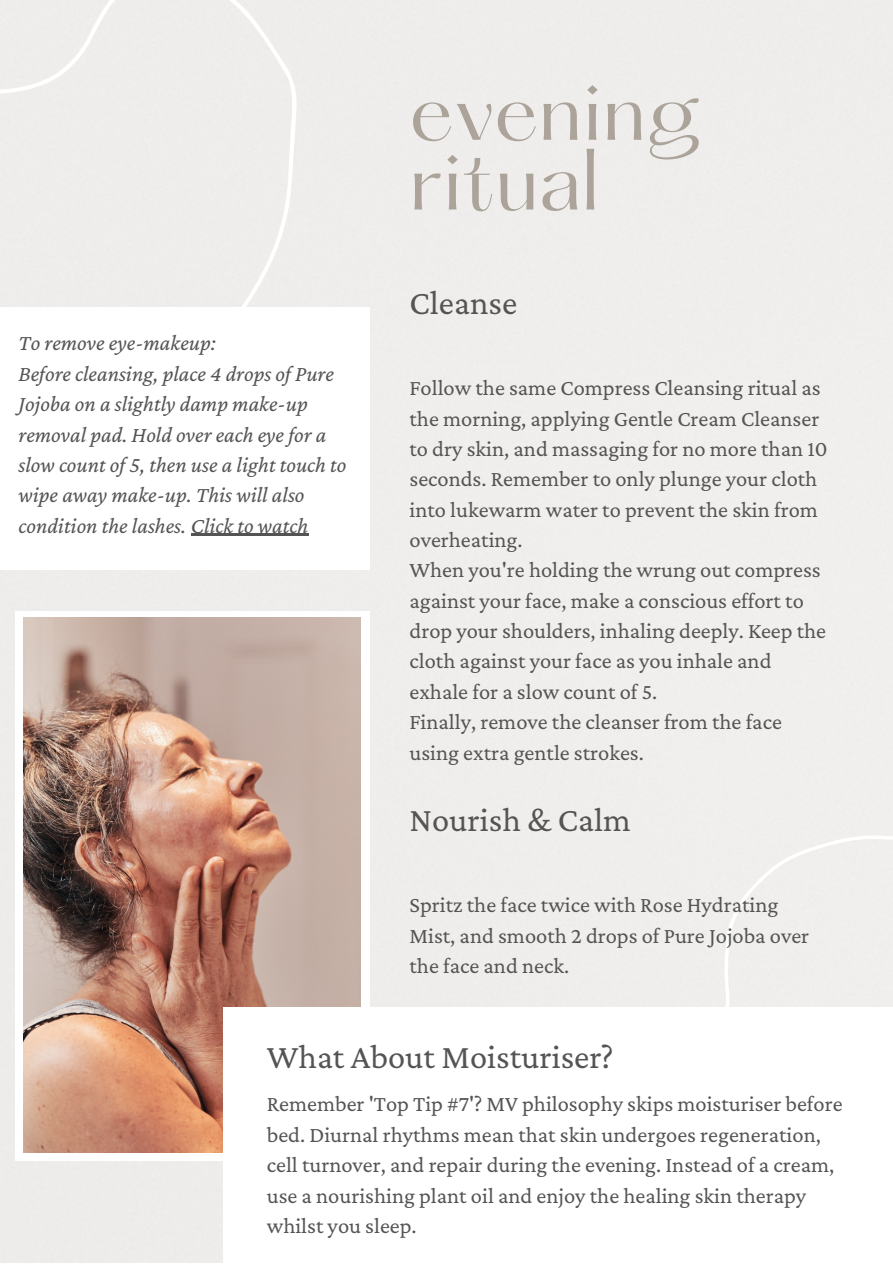
<style>
.page{position:relative;width:893px;height:1264px;background:#fff}
.page>*{position:absolute;margin:0;border:0;box-sizing:border-box;transform-origin:0 0}
.t1{font:75.9px/69.8px "Hatton";color:#aca49b}
.t2{font:34.5px "Crimson Pro";color:#545454}
.t3{font:22.5px/30.3px "Crimson Pro";color:#545454}
.t4{font:italic 22.5px/30.3px "Crimson Pro";color:#545454}
</style>
<div class="page">
<div style="left:0;top:0;width:381px;height:532px;background:#efedec"></div>
<div style="left:556px;top:731px;width:336px;height:276px;background:#f0efed"></div>
<img style="left:23px;top:617px;width:337px;height:535px">
<div style="left:0;top:308px;width:369px;height:261px;background:#fff"></div>
<hr style="left:191px;top:533px;width:117px;height:3px;background:#545454">
<div style="left:223px;top:1007px;width:669px;height:255px;background:#fff"></div>
<h1 class="t1" style="left:409px;top:84px;width:294px">evening ritual</h1>
<p class="t4" style="left:19px;top:327px;width:329px">To remove eye-makeup:<br>Before cleansing, place 4 drops of Pure Jojoba on a slightly damp make-up removal pad. Hold over each eye for a slow count of 5, then use a light touch to wipe away make-up. This will also condition the lashes. Click to watch</p>
<h2 class="t2" style="left:409px;top:283px;width:109px">Cleanse</h2>
<p class="t3" style="left:409px;top:372px;width:419px">Follow the same Compress Cleansing ritual as the morning, applying Gentle Cream Cleanser to dry skin, and massaging for no more than 10 seconds. Remember to only plunge your cloth into lukewarm water to prevent the skin from overheating.<br>When you're holding the wrung out compress against your face, make a conscious effort to drop your shoulders, inhaling deeply. Keep the cloth against your face as you inhale and exhale for a slow count of 5.<br>Finally, remove the cleanser from the face using extra gentle strokes.</p>
<h2 class="t2" style="left:409px;top:800px;width:223px">Nourish &amp; Calm</h2>
<p class="t3" style="left:409px;top:889px;width:401px">Spritz the face twice with Rose Hydrating<br>Mist, and smooth 2 drops of Pure Jojoba over the face and neck.</p>
<h2 class="t2" style="left:267px;top:1037px;width:348px">What About Moisturiser?</h2>
<p class="t3" style="left:267px;top:1088px;width:577px">Remember 'Top Tip #7'? MV philosophy skips moisturiser before bed. Diurnal rhythms mean that skin undergoes regeneration, cell turnover, and repair during the evening. Instead of a cream, use a nourishing plant oil and enjoy the healing skin therapy whilst you sleep.</p>
</div>
